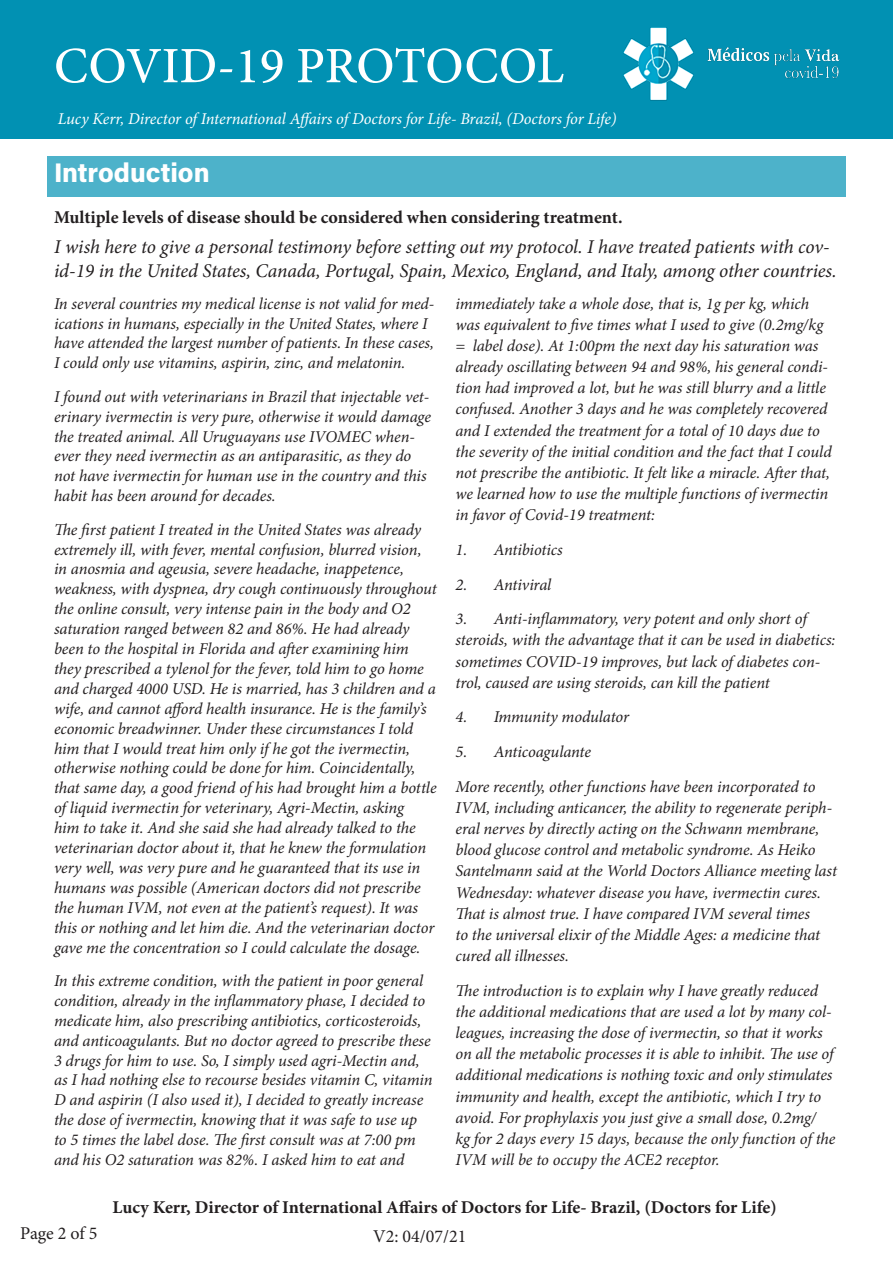
<style>
.page{position:relative;width:893px;height:1263px;background:#fff}
.page>*{position:absolute;margin:0;border:0;box-sizing:border-box;transform-origin:0 0}
.t1{font:500 51px "Minion Pro";letter-spacing:-.005em;color:#fff}
.sectin_heading{font:27px "Acumin Variable Concept";letter-spacing:-.005em;color:#fff}
.instruction_heading{font:italic 19.5px/23.4px "Minion Pro";letter-spacing:-.01em;color:#231f20}
.instruction_heading-2{font:700 18px "Minion Pro";color:#231f20}
.t2{font:18px "Minion Pro";letter-spacing:-.005em;color:#231f20}
.intro_text{font:italic 16.5px/20px "Minion Pro";letter-spacing:-.01em;color:#231f20}
.t3{font:italic 16.5px "Minion Pro";letter-spacing:-.01em;color:#fff}
</style>
<div class="page">
<div style="left:0;top:0;width:893px;height:139px;background:#0191b3"></div>
<img style="left:623px;top:27px;width:217px;height:74px">
<div style="left:47px;top:156px;width:799px;height:40px;background:#4db2ca"></div>
<h1 class="t1" style="left:54px;top:31px;width:512px">COVID-19 PROTOCOL</h1>
<p class="t3" style="left:58px;top:108px;width:560px">Lucy Kerr, Director of International Affairs of Doctors for Life- Brazil, (Doctors for Life)</p>
<p class="sectin_heading" style="left:54px;top:154px;width:157px">Introduction</p>
<p class="instruction_heading-2" style="left:54px;top:205px;width:570px">Multiple levels of disease should be considered when considering treatment.</p>
<p class="instruction_heading" style="left:54px;top:235px;width:784px">I wish here to give a personal testimony before setting out my protocol. I have treated patients with cov&shy;id-19 in the United States, Canada, Portugal, Spain, Mexico, England, and Italy, among other countries.</p>
<p class="intro_text" style="left:54px;top:293px;width:382px">In several countries my medical license is not valid for med&shy;ications in humans, especially in the United States, where I have attended the largest number of patients. In these cases, I could only use vitamins, aspirin, zinc, and melatonin.</p>
<p class="intro_text" style="left:54px;top:386px;width:379px">I found out with veterinarians in Brazil that injectable vet&shy;erinary ivermectin is very pure, otherwise it would damage the treated animal. All Uruguayans use IVOMEC when&shy;ever they need ivermectin as an antiparasitic, as they do not have ivermectin for human use in the country and this habit has been around for decades.</p>
<p class="intro_text" style="left:54px;top:519px;width:384px">The first patient I treated in the United States was already extremely ill, with fever, mental confusion, blurred vision, in anosmia and ageusia, severe headache, inappetence, weakness, with dyspnea, dry cough continuously throughout the online consult, very intense pain in the body and O2 saturation ranged between 82 and 86%. He had already been to the hospital in Florida and after examining him they prescribed a tylenol for the fever, told him to go home and charged 4000 USD. He is married, has 3 children and a wife, and cannot afford health insurance. He is the family’s economic breadwinner. Under these circumstances I told him that I would treat him only if he got the ivermectin, otherwise nothing could be done for him. Coincidentally, that same day, a good friend of his had brought him a bottle of liquid ivermectin for veterinary, Agri-Mectin, asking<br>him to take it. And she said she had already talked to the veterinarian doctor about it, that he knew the formulation very well, was very pure and he guaranteed that its use in humans was possible (American doctors did not prescribe the human IVM, not even at the patient’s request). It was this or nothing and let him die. And the veterinarian doctor gave me the concentration so I could calculate the dosage.</p>
<p class="intro_text" style="left:54px;top:971px;width:380px">In this extreme condition, with the patient in poor general condition, already in the inflammatory phase, I decided to medicate him, also prescribing antibiotics, corticosteroids, and anticoagulants. But no doctor agreed to prescribe these 3 drugs for him to use. So, I simply used agri-Mectin and, as I had nothing else to recourse besides vitamin C, vitamin D and aspirin (I also used it), I decided to greatly increase the dose of ivermectin, knowing that it was safe to use up to 5 times the label dose. The first consult was at 7:00 pm and his O2 saturation was 82%. I asked him to eat and</p>
<p class="intro_text" style="left:455px;top:293px;width:378px;line-height:21.1px">immediately take a whole dose, that is, 1g per kg, which was equivalent to five times what I used to give (0.2mg/kg = label dose). At 1:00pm the next day his saturation was already oscillating between 94 and 98%, his general condi&shy;tion had improved a lot, but he was still blurry and a little confused. Another 3 days and he was completely recovered and I extended the treatment for a total of 10 days due to the severity of the initial condition and the fact that I could not prescribe the antibiotic. It felt like a miracle. After that, we learned how to use the multiple functions of ivermectin in favor of Covid-19 treatment:</p>
<p class="intro_text" style="left:455px;top:540px;width:109px">1. Antibiotics</p>
<p class="intro_text" style="left:455px;top:574px;width:97px">2. Antiviral</p>
<p class="intro_text" style="left:455px;top:608px;width:381px;line-height:21.1px">3. Anti-inflammatory, very potent and only short of steroids, with the advantage that it can be used in diabetics: sometimes COVID-19 improves, but lack of diabetes con&shy;trol, caused are using steroids, can kill the patient</p>
<p class="intro_text" style="left:455px;top:707px;width:175px">4. Immunity modulator</p>
<p class="intro_text" style="left:455px;top:742px;width:137px">5. Anticoagulante</p>
<p class="intro_text" style="left:455px;top:776px;width:383px;line-height:21.1px">More recently, other functions have been incorporated to IVM, including anticancer, the ability to regenerate periph&shy;eral nerves by directly acting on the Schwann membrane, blood glucose control and metabolic syndrome. As Heiko Santelmann said at the World Doctors Alliance meeting last Wednesday: whatever disease you have, ivermectin cures.<br>That is almost true. I have compared IVM several times<br>to the universal elixir of the Middle Ages: a medicine that cured all illnesses.</p>
<p class="intro_text" style="left:455px;top:980px;width:381px;line-height:21.1px">The introduction is to explain why I have greatly reduced the additional medications that are used a lot by many col&shy;leagues, increasing the dose of ivermectin, so that it works on all the metabolic processes it is able to inhibit. The use of additional medications is nothing toxic and only stimulates immunity and health, except the antibiotic, which I try to avoid. For prophylaxis you just give a small dose, 0.2mg/<br>kg for 2 days every 15 days, because the only function of the IVM will be to occupy the ACE2 receptor.</p>
<p class="instruction_heading-2" style="left:113px;top:1194px;width:665px">Lucy Kerr, Director of International Affairs of Doctors for Life- Brazil, (Doctors for Life)</p>
<p class="t2" style="left:20px;top:1221px;width:79px">Page 2 of 5</p>
<p class="t2" style="left:373px;top:1224px;width:95px">V2: 04/07/21</p>
</div>
